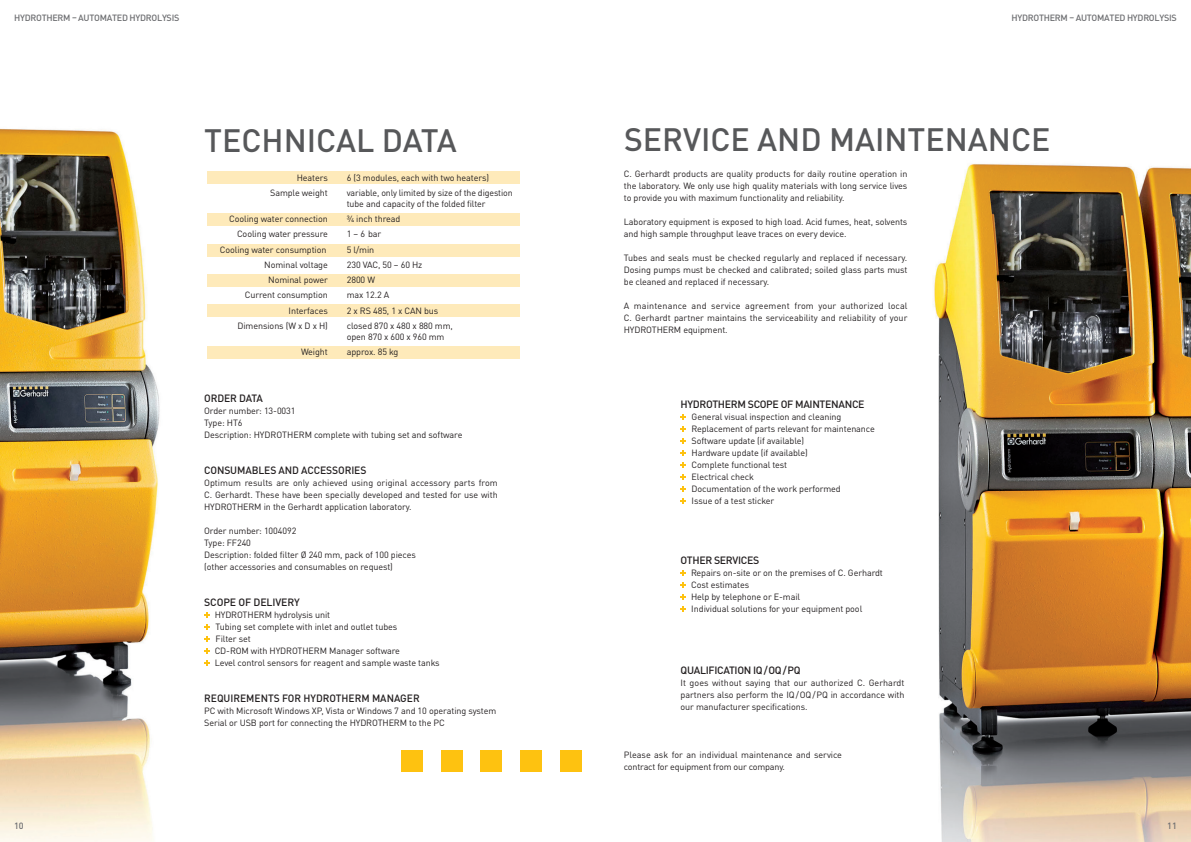
<style>
.page{position:relative;width:1191px;height:842px;background:#fff}
.page>*{position:absolute;margin:0;border:0;box-sizing:border-box;transform-origin:0 0}
.Headline_normal{font:500 32px "DINOT";color:#57585a}
.Fließtext{font:500 10.5px "DINOT";letter-spacing:-.015em;color:#231f20}
.Fließtext-2{font:9px/12px "DINOT";letter-spacing:-.01em;color:#231f20;text-align:justify}
.t1{font:500 9px "DINOT";letter-spacing:-.03em;color:#6c6d70}
</style>
<div class="page">
<img style="left:933px;top:164px;width:258px;height:678px">
<img style="left:0;top:128px;width:160px;height:714px">
<div style="left:401px;top:750px;width:21px;height:21px;background:#fec210"></div>
<div style="left:441px;top:750px;width:21px;height:21px;background:#fec210"></div>
<div style="left:480px;top:750px;width:22px;height:21px;background:#fec210"></div>
<div style="left:520px;top:750px;width:21px;height:21px;background:#fec210"></div>
<div style="left:560px;top:750px;width:21px;height:21px;background:#fec210"></div>
<div style="left:207px;top:171px;width:313px;height:12px;background:#feeaba"></div>
<div style="left:207px;top:214px;width:313px;height:12px;background:#feeaba"></div>
<div style="left:207px;top:244px;width:313px;height:12px;background:#feeaba"></div>
<div style="left:207px;top:275px;width:313px;height:12px;background:#feeaba"></div>
<div style="left:207px;top:304px;width:313px;height:13px;background:#feeaba"></div>
<div style="left:207px;top:347px;width:313px;height:12px;background:#feeaba"></div>
<svg style="left:204px;top:612px;width:5px;height:6px"></svg>
<svg style="left:204px;top:624px;width:5px;height:6px"></svg>
<svg style="left:204px;top:636px;width:5px;height:6px"></svg>
<svg style="left:204px;top:648px;width:5px;height:6px"></svg>
<svg style="left:204px;top:660px;width:5px;height:6px"></svg>
<svg style="left:680px;top:414px;width:6px;height:5px"></svg>
<svg style="left:680px;top:426px;width:6px;height:5px"></svg>
<svg style="left:680px;top:438px;width:6px;height:5px"></svg>
<svg style="left:680px;top:450px;width:6px;height:5px"></svg>
<svg style="left:680px;top:462px;width:6px;height:5px"></svg>
<svg style="left:680px;top:474px;width:6px;height:5px"></svg>
<svg style="left:680px;top:486px;width:6px;height:5px"></svg>
<svg style="left:680px;top:498px;width:6px;height:5px"></svg>
<svg style="left:680px;top:570px;width:6px;height:6px"></svg>
<svg style="left:680px;top:582px;width:6px;height:6px"></svg>
<svg style="left:680px;top:594px;width:6px;height:6px"></svg>
<svg style="left:680px;top:606px;width:6px;height:6px"></svg>
<p class="t1" style="left:14px;top:12px;width:167px">HYDROTHERM – AUTOMATED HYDROLYSIS</p>
<p class="t1" style="left:1011px;top:12px;width:167px">HYDROTHERM – AUTOMATED HYDROLYSIS</p>
<p class="Headline_normal" style="left:204px;top:120px;width:254px">TECHNICAL DATA</p>
<p class="Fließtext-2" style="left:297px;top:171px;width:33px">Heaters</p>
<p class="Fließtext-2" style="left:347px;top:171px;width:144px">6 (3 modules, each with two heaters)</p>
<p class="Fließtext-2" style="left:270px;top:187px;width:59px">Sample weight</p>
<p class="Fließtext-2" style="left:347px;top:187px;width:167px;line-height:11px">variable, only limited by size of the digestion tube and capacity of the folded filter</p>
<p class="Fließtext-2" style="left:229px;top:213px;width:100px">Cooling water connection</p>
<p class="Fließtext-2" style="left:347px;top:213px;width:55px">¾ inch thread</p>
<p class="Fließtext-2" style="left:237px;top:228px;width:92px">Cooling water pressure</p>
<p class="Fließtext-2" style="left:347px;top:228px;width:36px">1 – 6 bar</p>
<p class="Fließtext-2" style="left:220px;top:243px;width:108px">Cooling water consumption</p>
<p class="Fließtext-2" style="left:347px;top:243px;width:29px">5 l/min</p>
<p class="Fließtext-2" style="left:264px;top:259px;width:65px">Nominal voltage</p>
<p class="Fließtext-2" style="left:347px;top:259px;width:77px">230 VAC, 50 – 60 Hz</p>
<p class="Fließtext-2" style="left:268px;top:274px;width:61px">Nominal power</p>
<p class="Fließtext-2" style="left:347px;top:274px;width:30px">2800 W</p>
<p class="Fließtext-2" style="left:245px;top:289px;width:85px">Current consumption</p>
<p class="Fließtext-2" style="left:347px;top:289px;width:44px">max 12.2 A</p>
<p class="Fließtext-2" style="left:289px;top:304px;width:41px">Interfaces</p>
<p class="Fließtext-2" style="left:347px;top:304px;width:93px">2 x RS 485, 1 x CAN bus</p>
<p class="Fließtext-2" style="left:237px;top:320px;width:92px">Dimensions (W x D x H)</p>
<p class="Fließtext-2" style="left:347px;top:320px;width:108px;line-height:11px">closed 870 x 480 x 880 mm, open 870 x 600 x 960 mm</p>
<p class="Fließtext-2" style="left:301px;top:346px;width:28px">Weight</p>
<p class="Fließtext-2" style="left:347px;top:346px;width:53px">approx. 85 kg</p>
<p class="Fließtext" style="left:204px;top:392px;width:60px">ORDER DATA</p>
<p class="Fließtext-2" style="left:204px;top:405px;width:93px">Order number: 13-0031</p>
<p class="Fließtext-2" style="left:204px;top:417px;width:40px">Type: HT6</p>
<p class="Fließtext-2" style="left:204px;top:429px;width:260px">Description: HYDROTHERM complete with tubing set and software</p>
<p class="Fließtext" style="left:204px;top:464px;width:164px">CONSUMABLES AND ACCESSORIES</p>
<p class="Fließtext-2" style="left:204px;top:477px;width:295px">Optimum results are only achieved using original accessory parts from C. Gerhardt. These have been specially developed and tested for use with HYDROTHERM in the Gerhardt application laboratory.</p>
<p class="Fließtext-2" style="left:204px;top:525px;width:94px">Order number: 1004092</p>
<p class="Fließtext-2" style="left:204px;top:537px;width:48px">Type: FF240</p>
<p class="Fließtext-2" style="left:204px;top:549px;width:213px">Description: folded filter Ø 240 mm, pack of 100 pieces</p>
<p class="Fließtext-2" style="left:204px;top:561px;width:190px">(other accessories and consumables on request)</p>
<p class="Fließtext" style="left:204px;top:596px;width:97px">SCOPE OF DELIVERY</p>
<p class="Fließtext-2" style="left:215px;top:609px;width:117px">HYDROTHERM hydrolysis unit</p>
<p class="Fließtext-2" style="left:215px;top:621px;width:183px">Tubing set complete with inlet and outlet tubes</p>
<p class="Fließtext-2" style="left:215px;top:633px;width:37px">Filter set</p>
<p class="Fließtext-2" style="left:215px;top:645px;width:187px">CD-ROM with HYDROTHERM Manager software</p>
<p class="Fließtext-2" style="left:215px;top:657px;width:226px">Level control sensors for reagent and sample waste tanks</p>
<p class="Fließtext" style="left:204px;top:692px;width:217px">REQUIREMENTS FOR HYDROTHERM MANAGER</p>
<p class="Fließtext-2" style="left:204px;top:705px;width:294px">PC with Microsoft Windows XP, Vista or Windows 7 and 10 operating system</p>
<p class="Fließtext-2" style="left:204px;top:717px;width:242px">Serial or USB port for connecting the HYDROTHERM to the PC</p>
<p class="Headline_normal" style="left:624px;top:119px;width:428px">SERVICE AND MAINTENANCE</p>
<p class="Fließtext-2" style="left:624px;top:168px;width:285px">C. Gerhardt products are quality products for daily routine operation in the laboratory. We only use high quality materials with long service lives to provide you with maximum functionality and reliability.</p>
<p class="Fließtext-2" style="left:624px;top:216px;width:285px">Laboratory equipment is exposed to high load. Acid fumes, heat, solvents and high sample throughput leave traces on every device.</p>
<p class="Fließtext-2" style="left:624px;top:252px;width:285px">Tubes and seals must be checked regularly and replaced if necessary.<br>Dosing pumps must be checked and calibrated; soiled glass parts must be cleaned and replaced if necessary.</p>
<p class="Fließtext-2" style="left:624px;top:300px;width:285px">A maintenance and service agreement from your authorized local C. Gerhardt partner maintains the serviceability and reliability of your HYDROTHERM equipment.</p>
<p class="Fließtext" style="left:680px;top:398px;width:185px">HYDROTHERM SCOPE OF MAINTENANCE</p>
<p class="Fließtext-2" style="left:691px;top:411px;width:151px">General visual inspection and cleaning</p>
<p class="Fließtext-2" style="left:691px;top:423px;width:185px">Replacement of parts relevant for maintenance</p>
<p class="Fließtext-2" style="left:691px;top:435px;width:114px">Software update (if available)</p>
<p class="Fließtext-2" style="left:691px;top:447px;width:118px">Hardware update (if available)</p>
<p class="Fließtext-2" style="left:691px;top:459px;width:97px">Complete functional test</p>
<p class="Fließtext-2" style="left:691px;top:471px;width:64px">Electrical check</p>
<p class="Fließtext-2" style="left:691px;top:483px;width:151px">Documentation of the work performed</p>
<p class="Fließtext-2" style="left:691px;top:495px;width:84px">Issue of a test sticker</p>
<p class="Fließtext" style="left:680px;top:554px;width:80px">OTHER SERVICES</p>
<p class="Fließtext-2" style="left:691px;top:567px;width:193px">Repairs on-site or on the premises of C. Gerhardt</p>
<p class="Fließtext-2" style="left:691px;top:579px;width:60px">Cost estimates</p>
<p class="Fließtext-2" style="left:691px;top:591px;width:111px">Help by telephone or E-mail</p>
<p class="Fließtext-2" style="left:691px;top:603px;width:173px">Individual solutions for your equipment pool</p>
<p class="Fließtext" style="left:680px;top:664px;width:122px">QUALIFICATION IQ/OQ/PQ</p>
<p class="Fließtext-2" style="left:680px;top:677px;width:225px">It goes without saying that our authorized C. Gerhardt partners also perform the IQ/OQ/PQ in accordance with our manufacturer specifications.</p>
<p class="Fließtext-2" style="left:624px;top:749px;width:220px">Please ask for an individual maintenance and service contract for equipment from our company.</p>
<p class="t1" style="left:14px;top:820px;width:11px">10</p>
<p class="t1" style="left:1167px;top:820px;width:11px">11</p>
</div>
